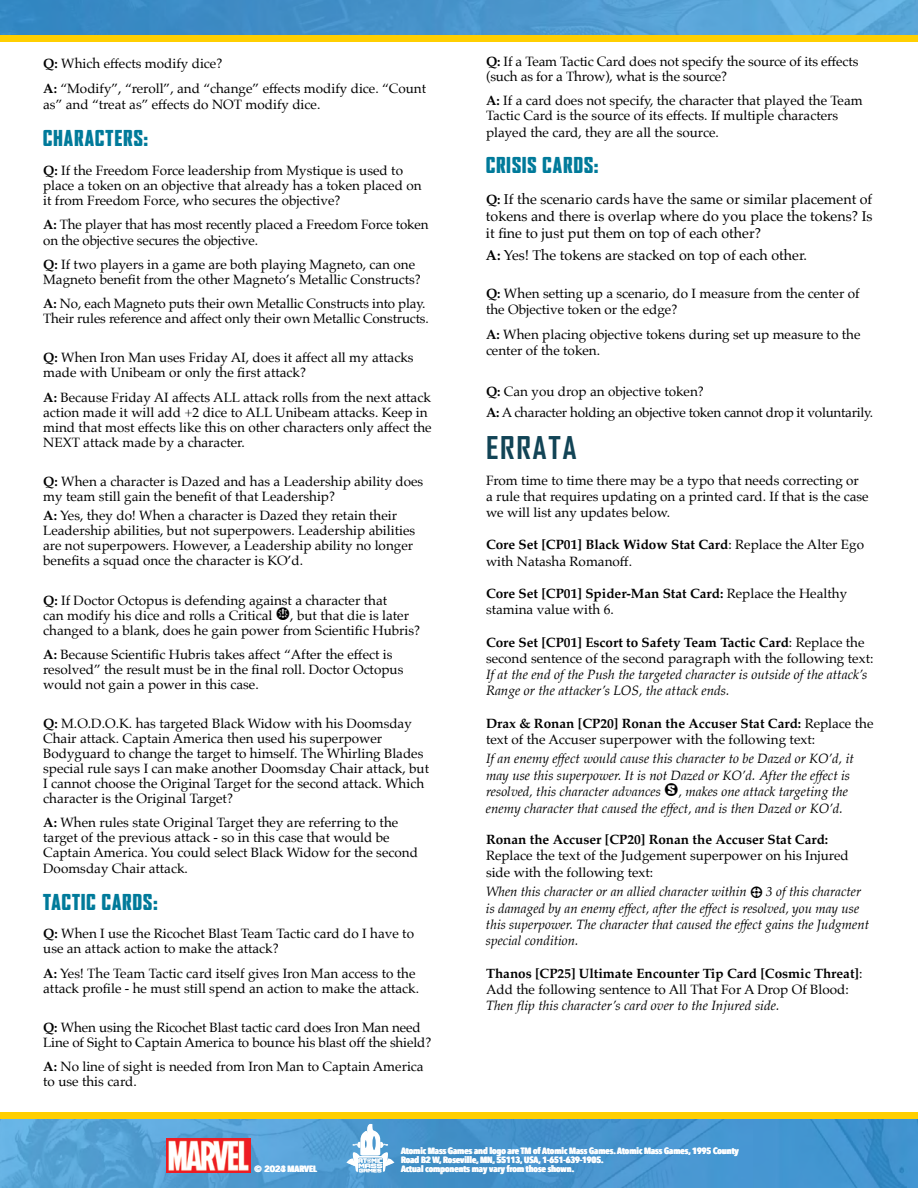
<style>
.page{position:relative;width:918px;height:1188px;background:#fff}
.page>*{position:absolute;margin:0;border:0;box-sizing:border-box;transform-origin:0 0}
.t1{font:700 30px "Agency FB";letter-spacing:.05em;color:#124456;scale:1.06 1}
.t2{font:900 condensed 21px "Agency FB";letter-spacing:.05em;color:#007a9a;scale:1.1 1}
.t3{font:14.25px/17.1px "Palatino";color:#000;text-align:justify}
.t4{font:13.5px/15px "Palatino";color:#000}
.t5{font:italic 13.5px/16.5px "Palatino";color:#000}
.t6{font:700 13.5px/16.2px "Palatino";color:#000}
.t7{font:13.5px/20.9px "Palatino";letter-spacing:-.02em;color:#000}
.t8{font:700 9px/9px "Avenir Next Condensed";color:#fff}
.t9{font:900 9px "Avenir";color:#fff}
.s1{font-weight:700}
.s2{font-family:"Infinity Crisis";font-size:18px}
.s3{font-weight:700;font-size:13.5px}
.s4{font-family:"Infinity Crisis";font-style:normal;font-size:18px}
.s5{font-family:"Infinity Crisis";font-style:normal;font-size:16.5px}
.s6{font-weight:400}
.s7{font-family:"Avenir";font-weight:900}
</style>
<div class="page">
<img style="left:0;top:0;width:918px;height:35px">
<div style="left:0;top:35px;width:918px;height:7px;background:#ffcf01"></div>
<img style="left:0;top:1119px;width:918px;height:69px">
<div style="left:0;top:1112px;width:918px;height:7px;background:#ffcf01"></div>
<svg style="left:346px;top:1124px;width:48px;height:48px"></svg>
<img style="left:167px;top:1139px;width:83px;height:33px">
<p class="t4" style="left:43px;top:50px;width:385px;line-height:25.3px"><span class="s1">Q:</span> Which effects modify dice?<br><span class="s1">A:</span> “Modify”, “reroll”, and “change” effects modify dice. “Count</p>
<p class="t4" style="left:43px;top:97px;width:279px">as” and “treat as” effects do NOT modify dice.</p>
<h2 class="t2" style="left:43px;top:126px;width:97px">CHARACTERS:</h2>
<p class="t4" style="left:43px;top:162px;width:380px"><span class="s1">Q:</span> If the Freedom Force leadership from Mystique is used to place a token on an objective that already has a token placed on it from Freedom Force, who secures the objective?</p>
<p class="t4" style="left:43px;top:216px;width:387px;line-height:16.2px"><span class="s1">A:</span> The player that has most recently placed a Freedom Force token on the objective secures the objective.</p>
<p class="t4" style="left:43px;top:257px;width:379px"><span class="s1">Q:</span> If two players in a game are both playing Magneto, can one<br>Magneto benefit from the other Magneto’s Metallic Constructs?</p>
<p class="t4" style="left:43px;top:296px;width:387px"><span class="s1">A:</span> No, each Magneto puts their own Metallic Constructs into play.<br>Their rules reference and affect only their own Metallic Constructs.</p>
<p class="t4" style="left:43px;top:350px;width:372px"><span class="s1">Q:</span> When Iron Man uses Friday AI, does it affect all my attacks made with Unibeam or only the first attack?</p>
<p class="t4" style="left:43px;top:389px;width:390px"><span class="s1">A:</span> Because Friday AI affects ALL attack rolls from the next attack action made it will add +2 dice to ALL Unibeam attacks. Keep in mind that most effects like this on other characters only affect the NEXT attack made by a character.</p>
<p class="t4" style="left:43px;top:474px;width:382px"><span class="s1">Q:</span> When a character is Dazed and has a Leadership ability does my team still gain the benefit of that Leadership?</p>
<p class="t4" style="left:43px;top:508px;width:373px"><span class="s1">A:</span> Yes, they do! When a character is Dazed they retain their Leadership abilities, but not superpowers. Leadership abilities are not superpowers. However, a Leadership ability no longer benefits a squad once the character is KO’d.</p>
<p class="t4" style="left:43px;top:592px;width:379px"><span class="s1">Q:</span> If Doctor Octopus is defending against a character that<br>can modify his dice and rolls a Critical <span class="s2">p</span>, but that die is later changed to a blank, does he gain power from Scientific Hubris?</p>
<p class="t4" style="left:43px;top:647px;width:362px"><span class="s1">A:</span> Because Scientific Hubris takes affect “After the effect is resolved” the result must be in the final roll. Doctor Octopus would not gain a power in this case.</p>
<p class="t4" style="left:43px;top:716px;width:387px"><span class="s1">Q:</span> M.O.D.O.K. has targeted Black Widow with his Doomsday Chair attack. Captain America then used his superpower Bodyguard to change the target to himself. The Whirling Blades special rule says I can make another Doomsday Chair attack, but I cannot choose the Original Target for the second attack. Which character is the Original Target?</p>
<p class="t4" style="left:43px;top:815px;width:376px;line-height:15.5px"><span class="s1">A:</span> When rules state Original Target they are referring to the target of the previous attack - so in this case that would be Captain America. You could select Black Widow for the second Doomsday Chair attack.</p>
<h2 class="t2" style="left:43px;top:890px;width:105px">TACTIC CARDS:</h2>
<p class="t4" style="left:43px;top:926px;width:372px"><span class="s1">Q:</span> When I use the Ricochet Blast Team Tactic card do I have to use an attack action to make the attack?</p>
<p class="t4" style="left:43px;top:965px;width:378px"><span class="s1">A:</span> Yes! The Team Tactic card itself gives Iron Man access to the attack profile - he must still spend an action to make the attack.</p>
<p class="t4" style="left:43px;top:1020px;width:390px"><span class="s1">Q:</span> When using the Ricochet Blast tactic card does Iron Man need<br>Line of Sight to Captain America to bounce his blast off the shield?</p>
<p class="t4" style="left:43px;top:1059px;width:382px"><span class="s1">A:</span> No line of sight is needed from Iron Man to Captain America to use this card.</p>
<p class="t4" style="left:486px;top:54px;width:374px"><span class="s1">Q:</span> If a Team Tactic Card does not specify the source of its effects (such as for a Throw), what is the source?</p>
<p class="t4" style="left:486px;top:93px;width:378px;line-height:15.6px"><span class="s1">A:</span> If a card does not specify, the character that played the Team<br>Tactic Card is the source of its effects. If multiple characters played the card, they are all the source.</p>
<h2 class="t2" style="left:486px;top:154px;width:104px">CRISIS CARDS:</h2>
<p class="t3" style="left:486px;top:190px;width:388px"><span class="s3">Q:</span> If the scenario cards have the same or similar placement of tokens and there is overlap where do you place the tokens? Is it fine to just put them on top of each other?</p>
<p class="t3" style="left:486px;top:246px;width:323px"><span class="s1">A:</span> Yes! The tokens are stacked on top of each other.</p>
<p class="t4" style="left:486px;top:285px;width:375px;line-height:16.2px"><span class="s1">Q:</span> When setting up a scenario, do I measure from the center of the Objective token or the edge?</p>
<p class="t4" style="left:486px;top:327px;width:376px;line-height:16.2px"><span class="s1">A:</span> When placing objective tokens during set up measure to the center of the token.</p>
<p class="t7" style="left:486px;top:381px;width:389px"><span class="s1">Q:</span> Can you drop an objective token?<br><span class="s1">A:</span> A character holding an objective token cannot drop it voluntarily.</p>
<h1 class="t1" style="left:486px;top:429px;width:87px">ERRATA</h1>
<p class="t4" style="left:486px;top:472px;width:384px;line-height:16.2px">From time to time there may be a typo that needs correcting or a rule that requires updating on a printed card. If that is the case we will list any updates below.</p>
<p class="t4" style="left:486px;top:537px;width:380px;line-height:16.2px"><span class="s1">Core Set [CP01] Black Widow Stat Card</span>: Replace the Alter Ego with Natasha Romanoff.</p>
<p class="t4" style="left:486px;top:585px;width:363px;line-height:16.2px"><span class="s1">Core Set [CP01] Spider-Man Stat Card:</span> Replace the Healthy stamina value with 6.</p>
<p class="t4" style="left:486px;top:634px;width:389px;line-height:16.2px"><span class="s1">Core Set [CP01] Escort to Safety Team Tactic Card</span>: Replace the second sentence of the second paragraph with the following text:</p>
<p class="t5" style="left:486px;top:666px;width:383px">If at the end of the Push the targeted character is outside of the attack’s<br>Range or the attacker’s LOS, the attack ends.</p>
<p class="t4" style="left:486px;top:715px;width:389px;line-height:16.2px"><span class="s1">Drax &amp; Ronan [CP20] Ronan the Accuser Stat Card:</span> Replace the text of the Accuser superpower with the following text:</p>
<p class="t5" style="left:486px;top:750px;width:369px">If an enemy effect would cause this character to be Dazed or KO’d, it may use this superpower. It is not Dazed or KO’d. After the effect is resolved, this character advances <span class="s4">1</span>, makes one attack targeting the enemy character that caused the effect, and is then Dazed or KO’d.</p>
<p class="t6" style="left:486px;top:831px;width:344px">Ronan the Accuser [CP20] Ronan the Accuser Stat Card:</p>
<p class="t4" style="left:486px;top:848px;width:364px;line-height:16.2px">Replace the text of the Judgement superpower on his Injured side with the following text:</p>
<p class="t5" style="left:486px;top:883px;width:385px">When this character or an allied character within <span class="s5">i</span> 3 of this character is damaged by an enemy effect, after the effect is resolved, you may use this superpower. The character that caused the effect gains the Judgment special condition.</p>
<p class="t6" style="left:486px;top:965px;width:378px">Thanos [CP25] Ultimate Encounter Tip Card [Cosmic Threat]<span class="s6">:<br>Add the following sentence to All That For A Drop Of Blood:</span></p>
<p class="t5" style="left:486px;top:997px;width:295px">Then flip this character’s card over to the Injured side.</p>
<p class="t8" style="left:401px;top:1146px;width:339px">Atomic Mass Games and logo are TM of Atomic Mass Games. Atomic Mass Games, 1995 County<br>Road B2 W, Roseville, MN, 55113, USA, 1-651-639-1905.</p>
<p class="t8" style="left:254px;top:1164px;width:64px"><span class="s7">© 2024</span> MARVEL</p>
<p class="t8" style="left:401px;top:1164px;width:175px">Actual components may vary from those shown.</p>
<p class="t9" style="left:281px;top:1161px;width:7px">3</p>
</div>
